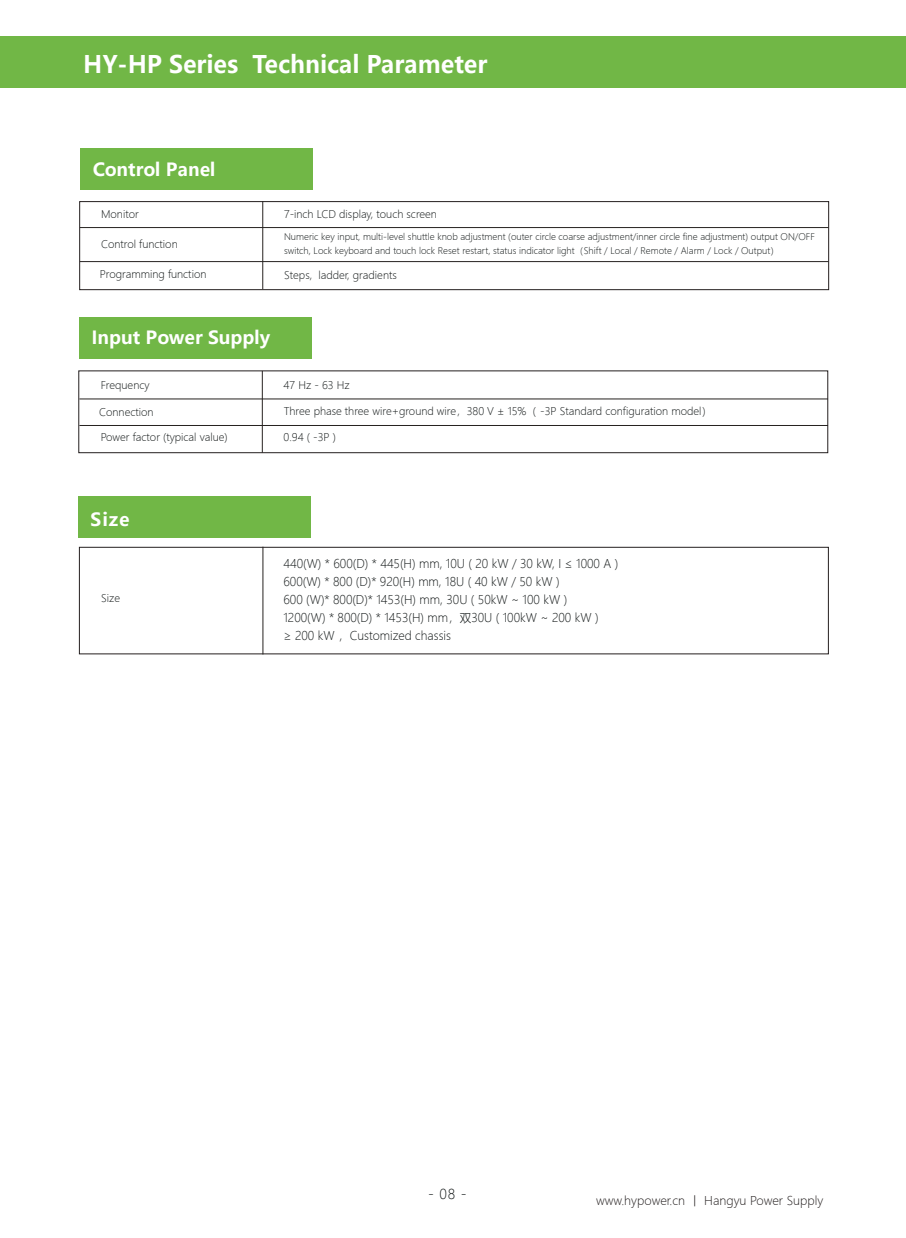
<style>
.page{position:relative;width:906px;height:1238px;background:#fff}
.page>*{position:absolute;margin:0;border:0;box-sizing:border-box;transform-origin:0 0}
.t1{font:700 24px "Microsoft Ya Hei";color:#fff}
.t2{font:700 18px "Microsoft Ya Hei";color:#fff}
.t3{font:300 13.5px "Microsoft Ya Hei";color:#121717}
.t4{font:300 12px/17.9px "Microsoft Ya Hei";color:#121717}
.t5{font:300 12px "Microsoft Ya Hei";color:#241f1f}
.t6{font:300 10.5px "Microsoft Ya Hei";color:#121717}
.t7{font:300 9px/13.8px "Microsoft Ya Hei";color:#121717}
</style>
<div class="page">
<div style="left:80px;top:148px;width:233px;height:42px;background:#71b746"></div>
<hr style="left:80px;top:227px;width:748px;height:1px;background:#262220">
<hr style="left:80px;top:261px;width:748px;height:1px;background:#262220">
<hr style="left:262px;top:201px;width:1px;height:88px;background:#262220">
<div style="left:79px;top:201px;width:750px;height:89px;border:1px solid #241f1f"></div>
<hr style="left:79px;top:398px;width:749px;height:1px;background:#262220">
<hr style="left:79px;top:425px;width:749px;height:1px;background:#262220">
<hr style="left:262px;top:371px;width:1px;height:81px;background:#262220">
<div style="left:79px;top:317px;width:233px;height:42px;background:#71b746"></div>
<div style="left:79px;top:370px;width:749px;height:83px;border:1px solid #241f1f"></div>
<hr style="left:263px;top:546px;width:1px;height:108px;background:#262220">
<div style="left:78px;top:496px;width:233px;height:42px;background:#71b746"></div>
<div style="left:79px;top:547px;width:749px;height:107px;border:1px solid #241f1f"></div>
<div style="left:1px;top:36px;width:905px;height:52px;background:#71b746"></div>
<h1 class="t1" style="left:83px;top:48px;width:405px">HY-HP Series Technical Parameter</h1>
<h2 class="t2" style="left:93px;top:157px;width:124px">Control Panel</h2>
<p class="t6" style="left:101px;top:207px;width:39px">Monitor</p>
<p class="t6" style="left:284px;top:207px;width:154px">7-inch LCD display, touch screen</p>
<p class="t7" style="left:284px;top:229px;width:532px">Numeric key input, multi-level shuttle knob adjustment (outer circle coarse adjustment/inner circle fine adjustment) output ON/OFF switch, Lock keyboard and touch lock Reset restart, status indicator light（Shift / Local / Remote / Alarm / Lock / Output）</p>
<p class="t6" style="left:101px;top:237px;width:78px">Control function</p>
<p class="t6" style="left:100px;top:267px;width:108px">Programming function</p>
<p class="t6" style="left:284px;top:268px;width:114px">Steps, ladder, gradients</p>
<h2 class="t2" style="left:91px;top:325px;width:180px">Input Power Supply</h2>
<p class="t6" style="left:101px;top:378px;width:50px">Frequency</p>
<p class="t6" style="left:283px;top:378px;width:68px">47 Hz - 63 Hz</p>
<p class="t6" style="left:99px;top:405px;width:56px">Connection</p>
<p class="t6" style="left:101px;top:430px;width:129px">Power factor (typical value)</p>
<p class="t6" style="left:283px;top:430px;width:54px">0.94 ( -3P )</p>
<p class="t6" style="left:284px;top:404px;width:430px">Three phase three wire+ground wire，380 V ± 15%（ -3P Standard configuration model）</p>
<h2 class="t2" style="left:91px;top:506px;width:41px">Size</h2>
<p class="t6" style="left:101px;top:591px;width:20px">Size</p>
<p class="t4" style="left:283px;top:554px;width:336px">440(W) * 600(D) * 445(H) mm, 10U ( 20 kW / 30 kW, I ≤ 1000 A )<br>600(W) * 800 (D)* 920(H) mm, 18U ( 40 kW / 50 kW )<br>600 (W)* 800(D)* 1453(H) mm, 30U ( 50kW ~ 100 kW )<br>1200(W) * 800(D) * 1453(H) mm，双30U ( 100kW ~ 200 kW )<br>≥ 200 kW ，Customized chassis</p>
<p class="t3" style="left:428px;top:1185px;width:40px">- 08 -</p>
<p class="t5" style="left:596px;top:1192px;width:229px">www.hypower.cn 丨 Hangyu Power Supply</p>
</div>
